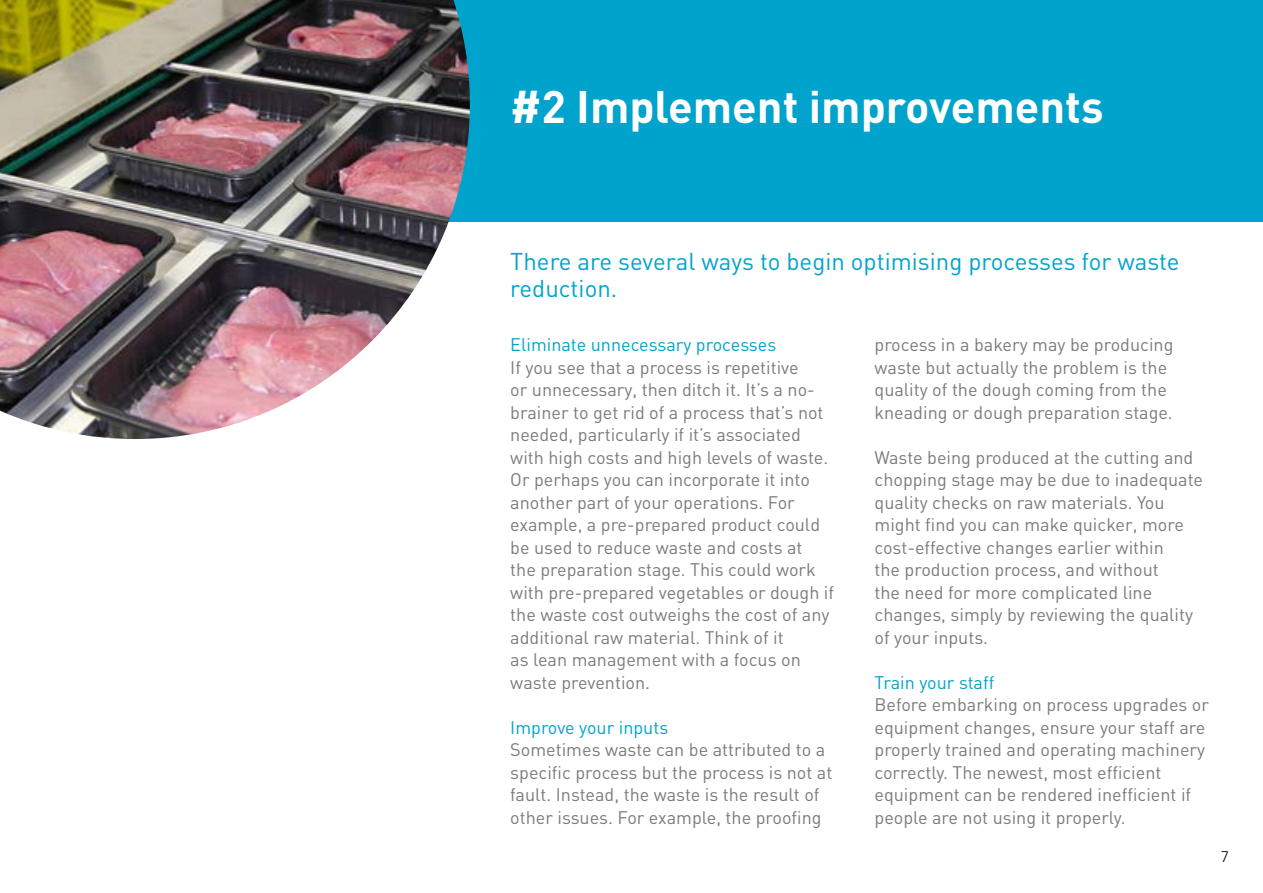
<style>
.page{position:relative;width:1263px;height:893px;background:#fff}
.page>*{position:absolute;margin:0;border:0;box-sizing:border-box;transform-origin:0 0}
.t1{font:700 45px "DIN";color:#fff}
.t2{font:24px/27px "DIN";color:#00a3cc}
.t3{font:18px/22.5px "DIN";color:#7c7b7b}
.t4{font:18px "DIN";color:#00a3cc}
.t5{font:300 15px "FS Me";color:#000}
</style>
<div class="page">
<div style="left:0;top:0;width:1263px;height:221px;background:#00a3cc"></div>
<img style="left:0;top:0;width:470px;height:439px">
<h1 class="t1" style="left:510px;top:78px;width:595px">#2 Implement improvements</h1>
<h2 class="t2" style="left:510px;top:248px;width:671px">There are several ways to begin optimising processes for waste reduction.</h2>
<p class="t4" style="left:510px;top:334px;width:268px">Eliminate unnecessary processes</p>
<p class="t3" style="left:510px;top:356px;width:325px">If you see that a process is repetitive<br>or unnecessary, then ditch it. It’s a no&shy;brainer to get rid of a process that’s not needed, particularly if it’s associated with high costs and high levels of waste.<br>Or perhaps you can incorporate it into another part of your operations. For example, a pre-prepared product could be used to reduce waste and costs at<br>the preparation stage. This could work with pre-prepared vegetables or dough if the waste cost outweighs the cost of any additional raw material. Think of it<br>as lean management with a focus on waste prevention.</p>
<p class="t4" style="left:510px;top:716px;width:159px">Improve your inputs</p>
<p class="t3" style="left:510px;top:738px;width:323px">Sometimes waste can be attributed to a specific process but the process is not at fault. Instead, the waste is the result of other issues. For example, the proofing</p>
<p class="t3" style="left:874px;top:333px;width:300px">process in a bakery may be producing waste but actually the problem is the quality of the dough coming from the kneading or dough preparation stage.</p>
<p class="t3" style="left:874px;top:446px;width:330px">Waste being produced at the cutting and chopping stage may be due to inadequate quality checks on raw materials. You might find you can make quicker, more cost-effective changes earlier within<br>the production process, and without<br>the need for more complicated line changes, simply by reviewing the quality of your inputs.</p>
<p class="t4" style="left:874px;top:671px;width:121px">Train your staff</p>
<p class="t3" style="left:874px;top:693px;width:336px">Before embarking on process upgrades or equipment changes, ensure your staff are properly trained and operating machinery correctly. The newest, most efficient equipment can be rendered inefficient if people are not using it properly.</p>
<p class="t5" style="left:1220px;top:848px;width:10px">7</p>
</div>
